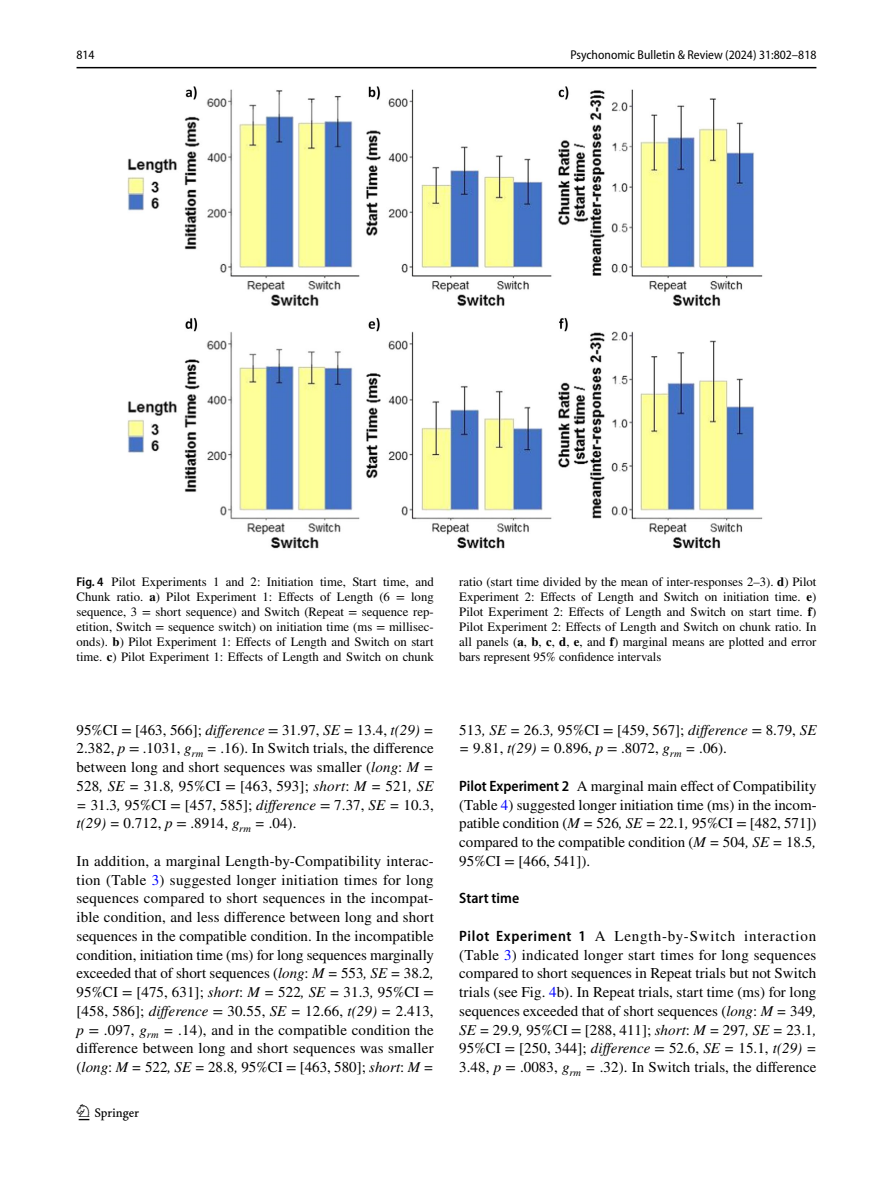
<style>
.page{position:relative;width:893px;height:1187px;background:#fff}
.page>*{position:absolute;margin:0;border:0;box-sizing:border-box;transform-origin:0 0}
.t1{font:22.5px "Springnew Regular 3";color:#000}
.t2{font:15px/18.8px "STIX";letter-spacing:.005em;color:#000;text-align:justify}
.t3{font:600 semi-condensed 15px "Myriad Pro";color:#000}
.t4{font:12.75px/15px "STIX";color:#000;text-align:justify}
.t5{font:semi-condensed 12.75px "Myriad Pro";color:#000}
.s1{font-family:"Myriad Pro";font-weight:600;font-stretch:semi-condensed}
.s2{font-weight:700}
.s3{font-style:italic}
.s4{color:#00f}
</style>
<div class="page">
<hr style="left:77px;top:67px;width:739px;height:1px;background:#000">
<img style="left:128px;top:87px;width:635px;height:462px">
<p class="t5" style="left:77px;top:48px;width:20px">814</p>
<p class="t5" style="left:570px;top:48px;width:247px">Psychonomic Bulletin &amp; Review (2024) 31:802–818</p>
<p class="t4" style="left:77px;top:574px;width:359px"><span class="s1">Fig. 4</span> Pilot Experiments 1 and 2: Initiation time, Start time, and Chunk ratio. <span class="s2">a</span>) Pilot Experiment 1: Effects of Length (6 = long sequence, 3 = short sequence) and Switch (Repeat = sequence rep&shy;etition, Switch = sequence switch) on initiation time (ms = millisec&shy;onds). <span class="s2">b</span>) Pilot Experiment 1: Effects of Length and Switch on start time. <span class="s2">c</span>) Pilot Experiment 1: Effects of Length and Switch on chunk</p>
<p class="t4" style="left:459px;top:574px;width:359px">ratio (start time divided by the mean of inter-responses 2–3). <span class="s2">d</span>) Pilot Experiment 2: Effects of Length and Switch on initiation time. <span class="s2">e</span>)<br>Pilot Experiment 2: Effects of Length and Switch on start time. <span class="s2">f</span>)<br>Pilot Experiment 2: Effects of Length and Switch on chunk ratio. In all panels (<span class="s2">a</span>, <span class="s2">b</span>, <span class="s2">c</span>, <span class="s2">d</span>, <span class="s2">e</span>, and <span class="s2">f</span>) marginal means are plotted and error bars represent 95% confidence intervals</p>
<p class="t2" style="left:77px;top:721px;width:359px">95%CI = [463, 566]; <span class="s3">difference</span> = 31.97, <span class="s3">SE =</span> 13.4, <span class="s3">t(29) = </span>2.382, <span class="s3">p</span> = .1031, <span class="s3">g</span><sub>rm</sub> <span class="s3">=</span> .16). In Switch trials, the difference between long and short sequences was smaller (<span class="s3">long</span>: <span class="s3">M = </span>528<span class="s3">, SE =</span> 31.8<span class="s3">,</span> 95%CI = [463, 593]; <span class="s3">short</span>: <span class="s3">M =</span> 521<span class="s3">, SE =</span> 31.3<span class="s3">,</span> 95%CI = [457, 585]; <span class="s3">difference</span> = 7.37, <span class="s3">SE =</span> 10.3, <span class="s3">t(29) =</span> 0.712, <span class="s3">p</span> = .8914, <span class="s3">g</span><sub>rm</sub> <span class="s3">=</span> .04).</p>
<p class="t2" style="left:77px;top:852px;width:359px">In addition, a marginal Length-by-Compatibility interac&shy;tion (Table <span class="s4">3</span>) suggested longer initiation times for long sequences compared to short sequences in the incompat&shy;ible condition, and less difference between long and short sequences in the compatible condition. In the incompatible condition, initiation time (ms) for long sequences marginally exceeded that of short sequences (<span class="s3">long</span>: <span class="s3">M =</span> 553<span class="s3">, SE =</span> 38.2<span class="s3">, </span>95%CI = [475, 631]; <span class="s3">short</span>: <span class="s3">M =</span> 522<span class="s3">, SE =</span> 31.3<span class="s3">,</span> 95%CI = [458, 586]; <span class="s3">difference</span> = 30.55, <span class="s3">SE =</span> 12.66, <span class="s3">t(29) =</span> 2.413, <span class="s3">p</span> = .097, <span class="s3">g</span><sub>rm</sub> <span class="s3">=</span> .14), and in the compatible condition the difference between long and short sequences was smaller (<span class="s3">long</span>: <span class="s3">M =</span> 522<span class="s3">, SE =</span> 28.8<span class="s3">,</span> 95%CI = [463, 580]; <span class="s3">short</span>: <span class="s3">M =</span></p>
<h1 class="t1" style="left:79px;top:1104px;width:62px">1 3</h1>
<p class="t2" style="left:459px;top:721px;width:359px">513<span class="s3">, SE =</span> 26.3<span class="s3">,</span> 95%CI = [459, 567]; <span class="s3">difference</span> = 8.79, <span class="s3">SE =</span> 9.81, <span class="s3">t(29) =</span> 0.896, <span class="s3">p</span> = .8072, <span class="s3">g</span><sub>rm</sub> <span class="s3">=</span> .06).</p>
<p class="t2" style="left:459px;top:777px;width:359px"><span class="s1">Pilot Experiment 2</span> A marginal main effect of Compatibility (Table <span class="s4">4</span>) suggested longer initiation time (ms) in the incom&shy;patible condition (<span class="s3">M =</span> 526<span class="s3">, SE =</span> 22.1<span class="s3">,</span> 95%CI = [482, 571]) compared to the compatible condition (<span class="s3">M =</span> 504<span class="s3">, SE =</span> 18.5<span class="s3">, </span>95%CI = [466, 541]).</p>
<p class="t3" style="left:459px;top:890px;width:61px">Start time</p>
<p class="t2" style="left:459px;top:927px;width:359px"><span class="s1">Pilot Experiment 1</span> A Length-by-Switch interaction (Table <span class="s4">3</span>) indicated longer start times for long sequences compared to short sequences in Repeat trials but not Switch trials (see Fig. <span class="s4">4</span>b). In Repeat trials, start time (ms) for long sequences exceeded that of short sequences (<span class="s3">long</span>: <span class="s3">M =</span> 349<span class="s3">, SE =</span> 29.9<span class="s3">,</span> 95%CI = [288, 411]; <span class="s3">short</span>: <span class="s3">M =</span> 297<span class="s3">, SE =</span> 23.1<span class="s3">, </span>95%CI = [250, 344]; <span class="s3">difference</span> = 52.6, <span class="s3">SE =</span> 15.1, <span class="s3">t(29) = </span>3.48, <span class="s3">p</span> = .0083, <span class="s3">g</span><sub>rm</sub> <span class="s3">=</span> .32). In Switch trials, the difference</p>
</div>
